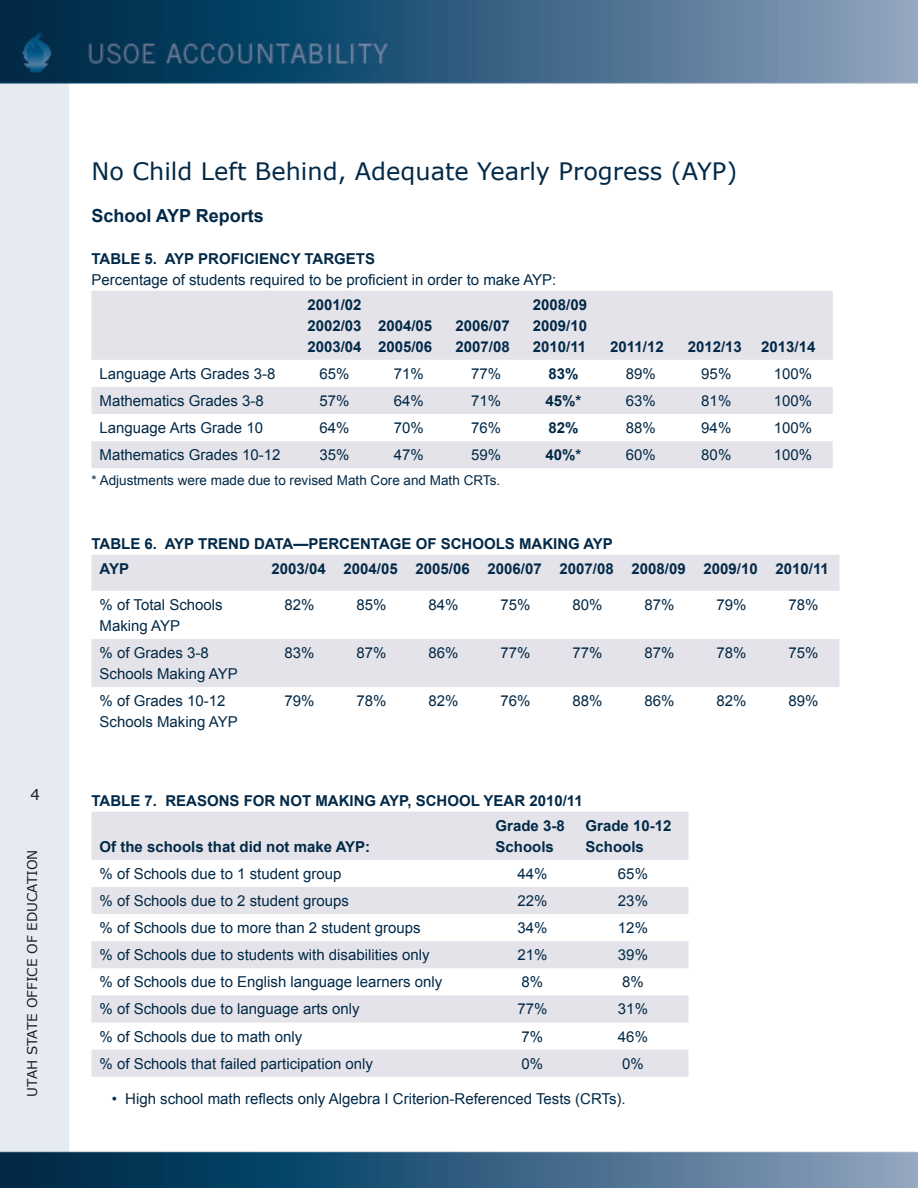
<style>
.page{position:relative;width:918px;height:1188px;background:#fff}
.page>*{position:absolute;margin:0;border:0;box-sizing:border-box;transform-origin:0 0}
.Body_Text{font:24px "Verdana";color:#022947}
.Body_Text-2{font:700 18px "Arial";color:#022947}
.Body_Text-3{font:15px/21px "Arial";color:#022947}
.Body_Text-4{font:700 15px/21px "Arial";color:#022947}
.Bullets{font:15px "Arial";color:#022947}
.t1{font:15px "Verdana";color:#231f20}
.t2{font:13.5px "Arial";color:#022947}
.t3{font:13.5px "Verdana";color:#231f20}
</style>
<div class="page">
<img style="left:0;top:0;width:918px;height:1188px">
<svg style="left:92px;top:291px;width:741px;height:177px;fill:#e4e3e9"></svg>
<svg style="left:92px;top:555px;width:748px;height:132px;fill:#e4e3e9"></svg>
<svg style="left:92px;top:812px;width:596px;height:265px;fill:#e4e3e9"></svg>
<p class="t1" style="left:30px;top:785px;width:11px">4</p>
<p class="t3" style="left:23px;top:1097px;width:249px;rotate:-90deg">UTAH STATE OFFICE OF EDUCATION</p>
<p class="Body_Text" style="left:92px;top:154px;width:647px">No Child Left Behind, Adequate Yearly Progress (AYP)</p>
<p class="Body_Text-2" style="left:92px;top:203px;width:174px">School AYP Reports</p>
<p class="Body_Text-4" style="left:92px;top:248px;width:285px">TABLE 5. AYP PROFICIENCY TARGETS</p>
<p class="Body_Text-3" style="left:92px;top:269px;width:466px">Percentage of students required to be proficient in order to make AYP:</p>
<p class="Body_Text-4" style="left:307px;top:294px;width:56px">2001/02</p>
<p class="Body_Text-4" style="left:307px;top:315px;width:56px">2002/03</p>
<p class="Body_Text-4" style="left:307px;top:336px;width:56px">2003/04</p>
<p class="Body_Text-4" style="left:533px;top:294px;width:56px;text-align:justify">2008/09<br>2009/10<br>2010/11</p>
<p class="Body_Text-4" style="left:378px;top:315px;width:56px">2004/05<br>2005/06</p>
<p class="Body_Text-4" style="left:455px;top:315px;width:56px">2006/07<br>2007/08</p>
<p class="Body_Text-4" style="left:610px;top:336px;width:55px">2011/12</p>
<p class="Body_Text-4" style="left:688px;top:336px;width:56px">2012/13</p>
<p class="Body_Text-4" style="left:761px;top:336px;width:56px">2013/14</p>
<p class="Body_Text-3" style="left:100px;top:363px;width:177px">Language Arts Grades 3-8</p>
<p class="Body_Text-3" style="left:320px;top:363px;width:32px">65%</p>
<p class="Body_Text-3" style="left:394px;top:363px;width:32px">71%</p>
<p class="Body_Text-3" style="left:471px;top:363px;width:32px">77%</p>
<p class="Body_Text-4" style="left:548px;top:363px;width:32px">83%</p>
<p class="Body_Text-3" style="left:626px;top:363px;width:32px">89%</p>
<p class="Body_Text-3" style="left:701px;top:363px;width:32px">95%</p>
<p class="Body_Text-3" style="left:774px;top:363px;width:40px">100%</p>
<p class="Body_Text-3" style="left:100px;top:390px;width:166px">Mathematics Grades 3-8</p>
<p class="Body_Text-3" style="left:320px;top:390px;width:32px">57%</p>
<p class="Body_Text-3" style="left:394px;top:390px;width:32px">64%</p>
<p class="Body_Text-3" style="left:471px;top:390px;width:32px">71%</p>
<p class="Body_Text-4" style="left:546px;top:391px;width:37px">45%*</p>
<p class="Body_Text-3" style="left:626px;top:390px;width:32px">63%</p>
<p class="Body_Text-3" style="left:701px;top:390px;width:32px">81%</p>
<p class="Body_Text-3" style="left:774px;top:390px;width:40px">100%</p>
<p class="Body_Text-3" style="left:100px;top:417px;width:165px">Language Arts Grade 10</p>
<p class="Body_Text-3" style="left:320px;top:417px;width:32px">64%</p>
<p class="Body_Text-3" style="left:394px;top:417px;width:32px">70%</p>
<p class="Body_Text-3" style="left:471px;top:417px;width:32px">76%</p>
<p class="Body_Text-4" style="left:548px;top:418px;width:32px">82%</p>
<p class="Body_Text-3" style="left:626px;top:417px;width:32px">88%</p>
<p class="Body_Text-3" style="left:701px;top:417px;width:32px">94%</p>
<p class="Body_Text-3" style="left:774px;top:417px;width:40px">100%</p>
<p class="Body_Text-3" style="left:100px;top:445px;width:182px">Mathematics Grades 10-12</p>
<p class="Body_Text-3" style="left:320px;top:445px;width:32px">35%</p>
<p class="Body_Text-3" style="left:394px;top:445px;width:32px">47%</p>
<p class="Body_Text-3" style="left:471px;top:445px;width:32px">59%</p>
<p class="Body_Text-4" style="left:546px;top:445px;width:37px">40%*</p>
<p class="Body_Text-3" style="left:626px;top:445px;width:32px">60%</p>
<p class="Body_Text-3" style="left:701px;top:445px;width:32px">80%</p>
<p class="Body_Text-3" style="left:774px;top:445px;width:40px">100%</p>
<p class="t2" style="left:91px;top:472px;width:410px">* Adjustments were made due to revised Math Core and Math CRTs.</p>
<p class="Body_Text-4" style="left:91px;top:534px;width:523px">TABLE 6. AYP TREND DATA—PERCENTAGE OF SCHOOLS MAKING AYP</p>
<p class="Body_Text-4" style="left:100px;top:559px;width:31px">AYP</p>
<p class="Body_Text-4" style="left:272px;top:559px;width:56px">2003/04</p>
<p class="Body_Text-4" style="left:344px;top:559px;width:56px">2004/05</p>
<p class="Body_Text-4" style="left:416px;top:559px;width:56px">2005/06</p>
<p class="Body_Text-4" style="left:488px;top:559px;width:56px">2006/07</p>
<p class="Body_Text-4" style="left:560px;top:559px;width:56px">2007/08</p>
<p class="Body_Text-4" style="left:632px;top:559px;width:56px">2008/09</p>
<p class="Body_Text-4" style="left:704px;top:559px;width:56px">2009/10</p>
<p class="Body_Text-4" style="left:776px;top:559px;width:55px">2010/11</p>
<p class="Body_Text-3" style="left:100px;top:594px;width:125px">% of Total Schools<br>Making AYP</p>
<p class="Body_Text-3" style="left:285px;top:594px;width:32px">82%</p>
<p class="Body_Text-3" style="left:357px;top:594px;width:32px">85%</p>
<p class="Body_Text-3" style="left:429px;top:594px;width:32px">84%</p>
<p class="Body_Text-3" style="left:501px;top:594px;width:32px">75%</p>
<p class="Body_Text-3" style="left:573px;top:594px;width:32px">80%</p>
<p class="Body_Text-3" style="left:645px;top:594px;width:32px">87%</p>
<p class="Body_Text-3" style="left:717px;top:594px;width:32px">79%</p>
<p class="Body_Text-3" style="left:789px;top:594px;width:32px">78%</p>
<p class="Body_Text-3" style="left:100px;top:642px;width:140px">% of Grades 3-8<br>Schools Making AYP</p>
<p class="Body_Text-3" style="left:285px;top:642px;width:32px">83%</p>
<p class="Body_Text-3" style="left:357px;top:642px;width:32px">87%</p>
<p class="Body_Text-3" style="left:429px;top:642px;width:32px">86%</p>
<p class="Body_Text-3" style="left:501px;top:642px;width:32px">77%</p>
<p class="Body_Text-3" style="left:573px;top:642px;width:32px">77%</p>
<p class="Body_Text-3" style="left:645px;top:642px;width:32px">87%</p>
<p class="Body_Text-3" style="left:717px;top:642px;width:32px">78%</p>
<p class="Body_Text-3" style="left:789px;top:642px;width:32px">75%</p>
<p class="Body_Text-3" style="left:100px;top:690px;width:140px">% of Grades 10-12<br>Schools Making AYP</p>
<p class="Body_Text-3" style="left:285px;top:690px;width:32px">79%</p>
<p class="Body_Text-3" style="left:357px;top:690px;width:32px">78%</p>
<p class="Body_Text-3" style="left:429px;top:690px;width:32px">82%</p>
<p class="Body_Text-3" style="left:501px;top:690px;width:32px">76%</p>
<p class="Body_Text-3" style="left:573px;top:690px;width:32px">88%</p>
<p class="Body_Text-3" style="left:645px;top:690px;width:32px">86%</p>
<p class="Body_Text-3" style="left:717px;top:690px;width:32px">82%</p>
<p class="Body_Text-3" style="left:789px;top:690px;width:32px">89%</p>
<p class="Body_Text-4" style="left:91px;top:790px;width:493px">TABLE 7. REASONS FOR NOT MAKING AYP, SCHOOL YEAR 2010/11</p>
<p class="Body_Text-4" style="left:100px;top:836px;width:272px">Of the schools that did not make AYP:</p>
<p class="Body_Text-4" style="left:496px;top:815px;width:71px">Grade 3-8<br>Schools</p>
<p class="Body_Text-4" style="left:586px;top:815px;width:87px">Grade 10-12<br>Schools</p>
<p class="Body_Text-3" style="left:100px;top:863px;width:243px">% of Schools due to 1 student group</p>
<p class="Body_Text-3" style="left:517px;top:863px;width:32px">44%</p>
<p class="Body_Text-3" style="left:618px;top:863px;width:32px">65%</p>
<p class="Body_Text-3" style="left:100px;top:890px;width:251px">% of Schools due to 2 student groups</p>
<p class="Body_Text-3" style="left:517px;top:890px;width:32px">22%</p>
<p class="Body_Text-3" style="left:618px;top:890px;width:32px">23%</p>
<p class="Body_Text-3" style="left:100px;top:917px;width:323px">% of Schools due to more than 2 student groups</p>
<p class="Body_Text-3" style="left:517px;top:917px;width:32px">34%</p>
<p class="Body_Text-3" style="left:618px;top:917px;width:32px">12%</p>
<p class="Body_Text-3" style="left:100px;top:945px;width:332px">% of Schools due to students with disabilities only</p>
<p class="Body_Text-3" style="left:517px;top:945px;width:32px">21%</p>
<p class="Body_Text-3" style="left:618px;top:945px;width:32px">39%</p>
<p class="Body_Text-3" style="left:100px;top:972px;width:344px">% of Schools due to English language learners only</p>
<p class="Body_Text-3" style="left:522px;top:972px;width:23px">8%</p>
<p class="Body_Text-3" style="left:622px;top:972px;width:23px">8%</p>
<p class="Body_Text-3" style="left:100px;top:999px;width:262px">% of Schools due to language arts only</p>
<p class="Body_Text-3" style="left:517px;top:999px;width:32px">77%</p>
<p class="Body_Text-3" style="left:618px;top:999px;width:32px">31%</p>
<p class="Body_Text-3" style="left:100px;top:1026px;width:204px">% of Schools due to math only</p>
<p class="Body_Text-3" style="left:522px;top:1026px;width:23px">7%</p>
<p class="Body_Text-3" style="left:618px;top:1026px;width:32px">46%</p>
<p class="Body_Text-3" style="left:100px;top:1053px;width:275px">% of Schools that failed participation only</p>
<p class="Body_Text-3" style="left:522px;top:1053px;width:23px">0%</p>
<p class="Body_Text-3" style="left:622px;top:1053px;width:23px">0%</p>
<p class="Bullets" style="left:112px;top:1089px;width:515px">• High school math reflects only Algebra I Criterion-Referenced Tests (CRTs).</p>
</div>
